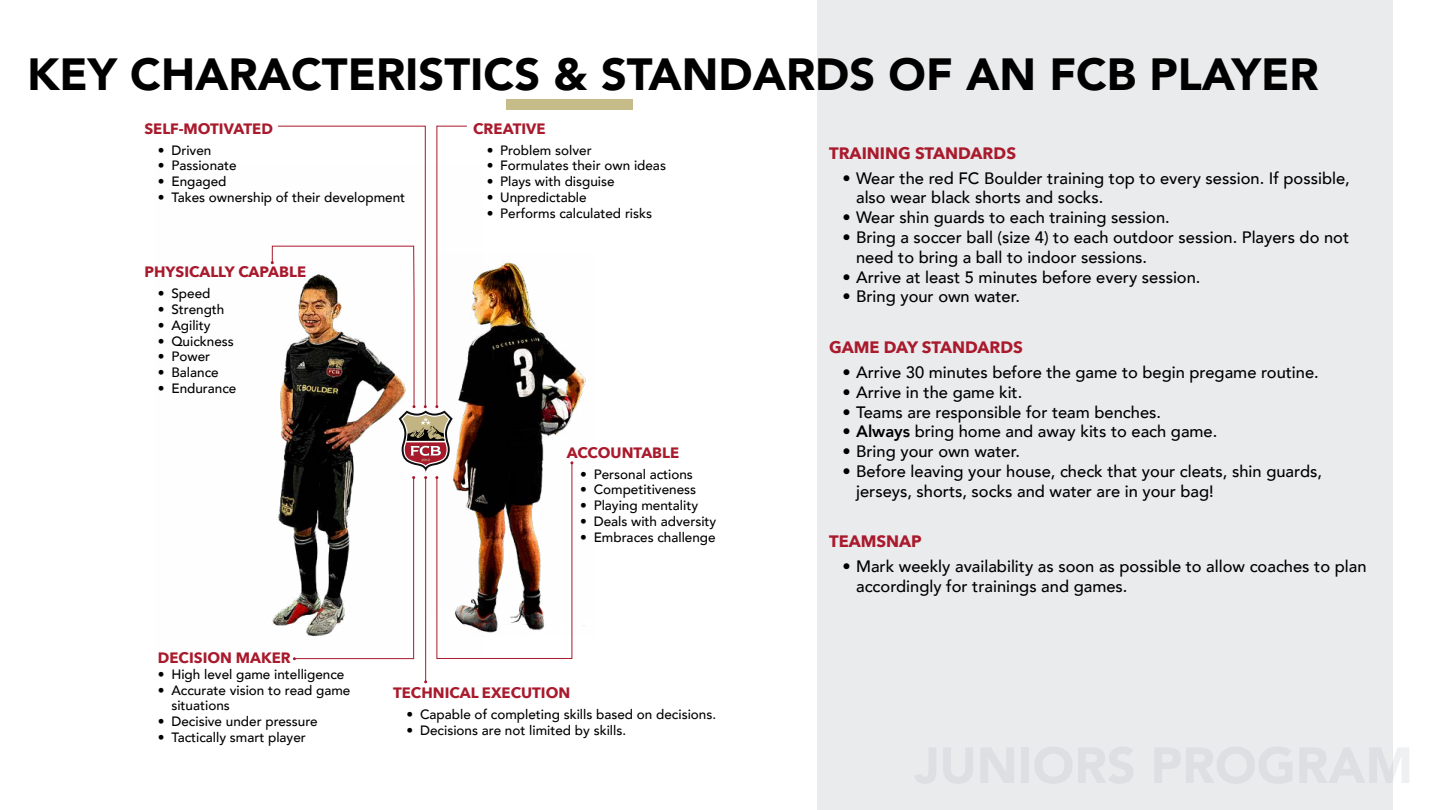
<style>
.page{position:relative;width:1440px;height:810px;background:#fff}
.page>*{position:absolute;margin:0;border:0;box-sizing:border-box;transform-origin:0 0}
.t1{font:900 45px "Avenir";color:#000}
.t2{font:500 16.5px/19.8px "Avenir";color:#000}
.t3{font:700 16.5px "Avenir Next";color:#a91a2d}
.t4{font:700 15px "Avenir Next";color:#a91a2d}
.t5{font:500 13.5px/15.8px "Avenir";color:#000}
.s1{font-weight:800}
</style>
<div class="page">
<div style="left:817px;top:0;width:576px;height:810px;background:#eaebed"></div>
<div style="left:506px;top:99px;width:127px;height:11px;background:#c6bc89"></div>
<img style="left:573px;top:365px;width:13px;height:261px">
<hr style="left:425px;top:478px;width:1px;height:203px;background:#a91a2d">
<svg style="left:277px;top:125px;width:296px;height:541px"></svg>
<img style="left:270px;top:165px;width:213px;height:492px">
<h1 class="t1" style="left:27px;top:36px;width:1293px">KEY CHARACTERISTICS &amp; STANDARDS OF AN FCB PLAYER</h1>
<p class="t4" style="left:144px;top:115px;width:130px">SELF-MOTIVATED</p>
<p class="t5" style="left:158px;top:141px;width:55px">• Driven</p>
<p class="t5" style="left:158px;top:157px;width:80px">• Passionate</p>
<p class="t5" style="left:158px;top:173px;width:70px">• Engaged</p>
<p class="t5" style="left:158px;top:189px;width:249px">• Takes ownership of their development</p>
<p class="t4" style="left:473px;top:115px;width:74px">CREATIVE</p>
<p class="t5" style="left:487px;top:141px;width:107px">• Problem solver</p>
<p class="t5" style="left:487px;top:157px;width:181px">• Formulates their own ideas</p>
<p class="t5" style="left:487px;top:173px;width:129px">• Plays with disguise</p>
<p class="t5" style="left:487px;top:189px;width:102px">• Unpredictable</p>
<p class="t5" style="left:487px;top:204px;width:167px">• Performs calculated risks</p>
<p class="t3" style="left:829px;top:138px;width:188px">TRAINING STANDARDS</p>
<p class="t2" style="left:856px;top:167px;width:495px;text-indent:-13px">• Wear the red FC Boulder training top to every session. If possible, also wear black shorts and socks.</p>
<p class="t2" style="left:843px;top:207px;width:329px">• Wear shin guards to each training session.</p>
<p class="t2" style="left:856px;top:226px;width:495px;text-indent:-13px">• Bring a soccer ball (size 4) to each outdoor session. Players do not need to bring a ball to indoor sessions.</p>
<p class="t2" style="left:843px;top:266px;width:359px">• Arrive at least 5 minutes before every session.</p>
<p class="t2" style="left:843px;top:286px;width:179px">• Bring your own water.</p>
<p class="t3" style="left:829px;top:333px;width:195px">GAME DAY STANDARDS</p>
<p class="t2" style="left:843px;top:361px;width:478px">• Arrive 30 minutes before the game to begin pregame routine.</p>
<p class="t2" style="left:843px;top:381px;width:181px">• Arrive in the game kit.</p>
<p class="t2" style="left:843px;top:401px;width:320px">• Teams are responsible for team benches.</p>
<p class="t2" style="left:843px;top:421px;width:376px"><span class="s1">• Always</span> bring home and away kits to each game.</p>
<p class="t2" style="left:843px;top:441px;width:179px">• Bring your own water.</p>
<p class="t2" style="left:856px;top:460px;width:467px;text-indent:-13px">• Before leaving your house, check that your cleats, shin guards, jerseys, shorts, socks and water are in your bag!</p>
<p class="t3" style="left:829px;top:527px;width:94px">TEAMSNAP</p>
<p class="t2" style="left:856px;top:556px;width:512px;text-indent:-13px">• Mark weekly availability as soon as possible to allow coaches to plan accordingly for trainings and games.</p>
<p class="t4" style="left:144px;top:259px;width:163px">PHYSICALLY CAPABLE</p>
<p class="t5" style="left:158px;top:285px;width:54px">• Speed</p>
<p class="t5" style="left:158px;top:301px;width:68px">• Strength</p>
<p class="t5" style="left:158px;top:317px;width:54px">• Agility</p>
<p class="t5" style="left:158px;top:332px;width:77px">• Quickness</p>
<p class="t5" style="left:158px;top:348px;width:54px">• Power</p>
<p class="t5" style="left:158px;top:364px;width:62px">• Balance</p>
<p class="t5" style="left:158px;top:380px;width:80px">• Endurance</p>
<p class="t4" style="left:567px;top:439px;width:114px">ACCOUNTABLE</p>
<p class="t5" style="left:580px;top:465px;width:114px">• Personal actions</p>
<p class="t5" style="left:580px;top:481px;width:118px">• Competitiveness</p>
<p class="t5" style="left:580px;top:497px;width:119px">• Playing mentality</p>
<p class="t5" style="left:580px;top:513px;width:138px">• Deals with adversity</p>
<p class="t5" style="left:580px;top:528px;width:137px">• Embraces challenge</p>
<p class="t4" style="left:158px;top:645px;width:134px">DECISION MAKER</p>
<p class="t5" style="left:158px;top:666px;width:188px">• High level game intelligence</p>
<p class="t5" style="left:171px;top:681px;width:181px;text-indent:-14px">• Accurate vision to read game situations</p>
<p class="t5" style="left:158px;top:713px;width:161px">• Decisive under pressure</p>
<p class="t5" style="left:158px;top:729px;width:149px">• Tactically smart player</p>
<p class="t4" style="left:393px;top:680px;width:179px">TECHNICAL EXECUTION</p>
<p class="t5" style="left:407px;top:706px;width:311px">• Capable of completing skills based on decisions.</p>
<p class="t5" style="left:407px;top:722px;width:221px">• Decisions are not limited by skills.</p>
</div>
